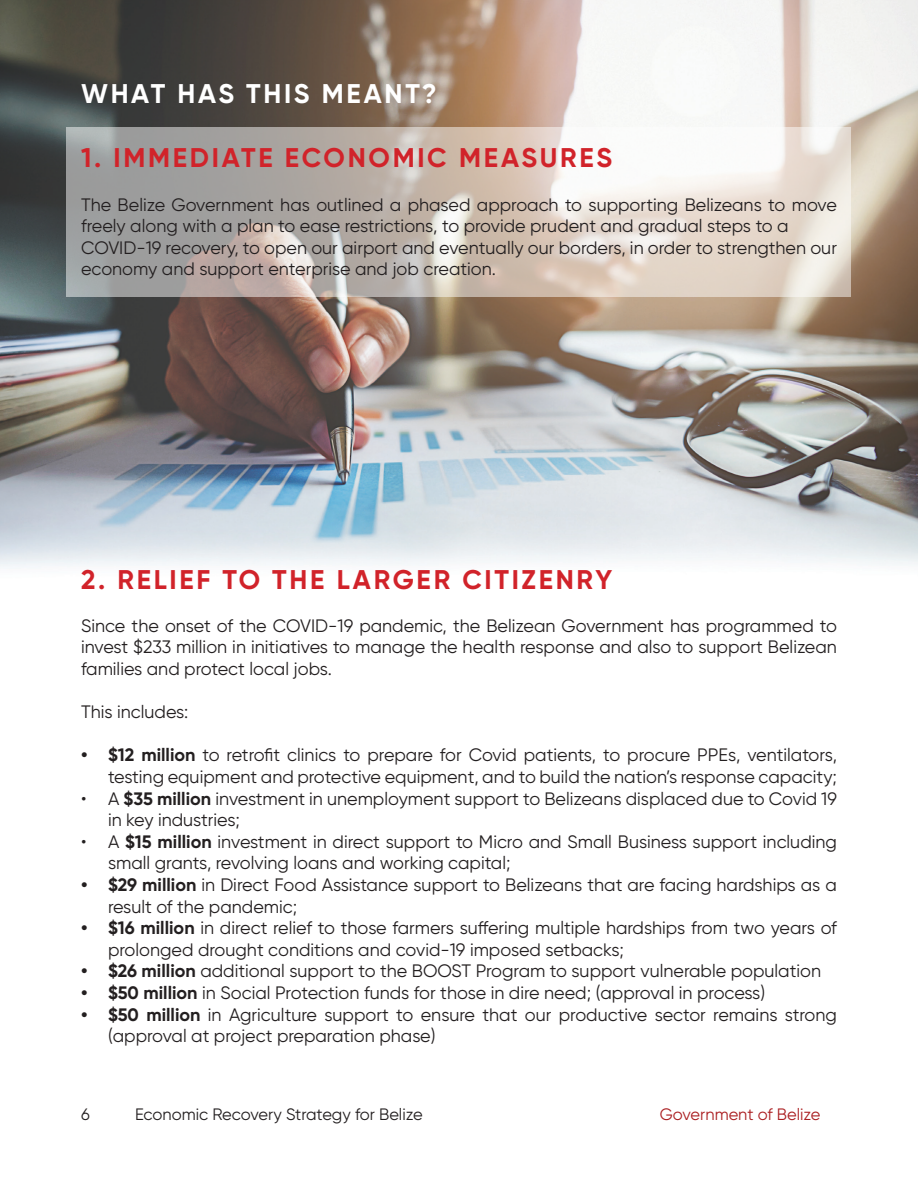
<style>
.page{position:relative;width:918px;height:1188px;background:#fff}
.page>*{position:absolute;margin:0;border:0;box-sizing:border-box;transform-origin:0 0}
.t1{font:700 27px "Gilroy";letter-spacing:.1em;color:#d1232a}
.t2{font:700 27px "Gilroy";letter-spacing:.1em;color:#fff}
.t3{font:18px/21.6px "Gilroy";color:#231f20}
.t4{font:16.5px "Gilroy";color:#231f20}
.t5{font:16.5px "Gilroy";color:#aa1e21}
.s1{font-weight:700}
</style>
<div class="page">
<img style="left:0;top:0;width:918px;height:567px">
<svg style="left:67px;top:127px;width:784px;height:170px;background:#cbc3bc"></svg>
<h1 class="t2" style="left:81px;top:76px;width:357px">WHAT HAS THIS MEANT?</h1>
<h1 class="t1" style="left:81px;top:141px;width:533px">1. IMMEDIATE ECONOMIC MEASURES</h1>
<p class="t3" style="left:81px;top:193px;width:757px">The Belize Government has outlined a phased approach to supporting Belizeans to move freely along with a plan to ease restrictions, to provide prudent and gradual steps to a COVID-19 recovery, to open our airport and eventually our borders, in order to strengthen our economy and support enterprise and job creation.</p>
<h1 class="t1" style="left:81px;top:562px;width:533px">2. RELIEF TO THE LARGER CITIZENRY</h1>
<p class="t3" style="left:81px;top:615px;width:758px;text-align:justify">Since the onset of the COVID-19 pandemic, the Belizean Government has programmed to invest $233 million in initiatives to manage the health response and also to support Belizean families and protect local jobs.</p>
<p class="t3" style="left:81px;top:701px;width:109px">This includes:</p>
<p class="t3" style="left:81px;top:744px;width:758px;text-align:right"><span class="s1">• $12 million</span> to retrofit clinics to prepare for Covid patients, to procure PPEs, ventilators, testing equipment and protective equipment, and to build the nation’s response capacity;</p>
<p class="t3" style="left:108px;top:787px;width:730px;text-indent:-27px">• A <span class="s1">$35 million</span> investment in unemployment support to Belizeans displaced due to Covid 19 in key industries;</p>
<p class="t3" style="left:108px;top:831px;width:731px;text-indent:-27px">• A <span class="s1">$15 million</span> investment in direct support to Micro and Small Business support including small grants, revolving loans and working capital;</p>
<p class="t3" style="left:108px;top:874px;width:730px;text-indent:-27px"><span class="s1">• $29 million</span> in Direct Food Assistance support to Belizeans that are facing hardships as a result of the pandemic;</p>
<p class="t3" style="left:108px;top:917px;width:731px;text-indent:-27px"><span class="s1">• $16 million</span> in direct relief to those farmers suffering multiple hardships from two years of prolonged drought conditions and covid-19 imposed setbacks;</p>
<p class="t3" style="left:81px;top:960px;width:742px"><span class="s1">• $26 million</span> additional support to the BOOST Program to support vulnerable population</p>
<p class="t3" style="left:81px;top:982px;width:686px"><span class="s1">• $50 million</span> in Social Protection funds for those in dire need; (approval in process)</p>
<p class="t3" style="left:108px;top:1003px;width:731px;text-indent:-27px"><span class="s1">• $50 million</span> in Agriculture support to ensure that our productive sector remains strong (approval at project preparation phase)</p>
<p class="t4" style="left:81px;top:1104px;width:10px">6</p>
<p class="t4" style="left:135px;top:1104px;width:289px">Economic Recovery Strategy for Belize</p>
<p class="t5" style="left:660px;top:1104px;width:162px">Government of Belize</p>
</div>
